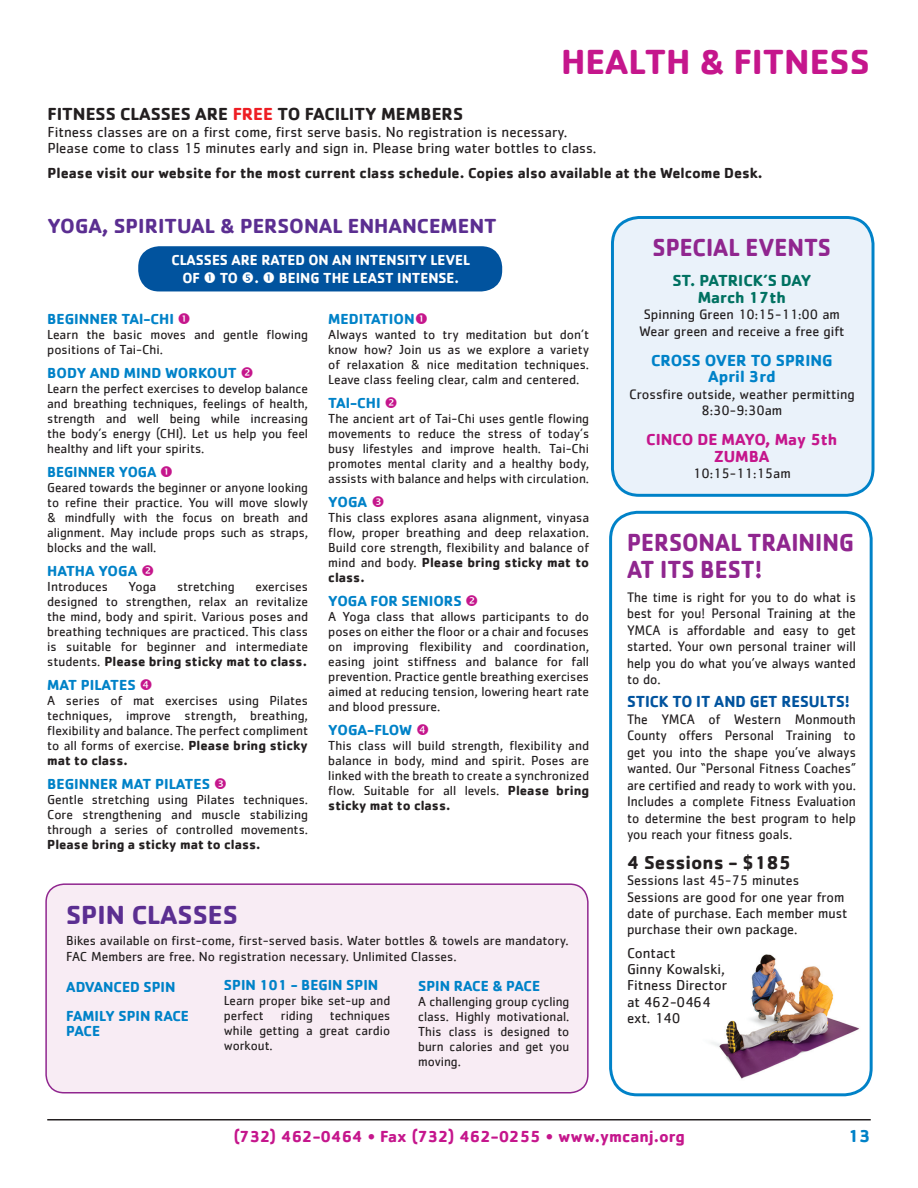
<style>
.page{position:relative;width:918px;height:1188px;background:#fff}
.page>*{position:absolute;margin:0;border:0;box-sizing:border-box;transform-origin:0 0}
.t1{font:700 36px "Cachet";color:#c5168c}
.t2{font:700 27px "Cachet";color:#5b2e91}
.t3{font:700 25.5px/27px "Cachet";color:#90268f;scale:.92 1}
.t4{font:700 21px "Cachet";color:#5b2e91}
.t5{font:700 19.35px "Cachet";color:#231f20}
.t6{font:700 18px "Cachet";color:#231f20}
.t7{font:700 18px "Cachet";color:#0082c8}
.t8{font:700 16.5px "Cachet";color:#c5168c}
.t9{font:700 16.5px/16.5px "Cachet";color:#0082c8;text-align:center}
.t10{font:700 16.5px/16.5px "Cachet";color:#007161;text-align:center}
.t11{font:700 16.5px "Cachet";color:#01539e;scale:.95 1}
.t12{font:700 15px/15px "Cachet";color:#0082c8}
.t13{font:15px "Cachet";color:#231f20}
.t14{font:700 15px "Cachet";color:#231f20}
.t15{font:700 15px/18px "Cachet";color:#fff;scale:.96 1}
.t16{font:14.85px "Cachet";color:#231f20}
.t17{font:14.4px/16.4px "Cachet";color:#231f20}
.t18{font:14.25px/16.5px "Cachet";color:#231f20;text-align:justify;scale:.95 1}
.t19{font:14.25px "Cachet";color:#231f20}
.t20{font:13.5px/15px "Cachet";color:#231f20;text-align:justify}
.s1{color:#ee1d23}
.s2{font-weight:700}
</style>
<div class="page">
<hr style="left:47px;top:1119px;width:824px;height:1px;background:#231f20">
<img style="left:711px;top:954px;width:148px;height:125px">
<div style="left:46px;top:884px;width:542px;height:209px;background:#f8ecf4;border-radius:18px"></div>
<div style="left:45px;top:883px;width:544px;height:211px;border:2px solid #90268f;border-radius:18px"></div>
<div style="left:138px;top:246px;width:364px;height:45px;background:#01539e;border-radius:21px"></div>
<div style="left:609px;top:511px;width:264px;height:585px;border:3px solid #0082c8;border-radius:27px"></div>
<div style="left:612px;top:217px;width:261px;height:278px;background:#eaf2fa;border-radius:27px"></div>
<div style="left:611px;top:216px;width:264px;height:281px;border:3px solid #0082c8;border-radius:27px"></div>
<p class="t1" style="left:561px;top:38px;width:310px">HEALTH &amp; FITNESS</p>
<p class="t6" style="left:48px;top:103px;width:417px">FITNESS CLASSES ARE <span class="s1">FREE</span> TO FACILITY MEMBERS</p>
<p class="t13" style="left:48px;top:123px;width:521px">Fitness classes are on a first come, first serve basis. No registration is necessary.</p>
<p class="t13" style="left:48px;top:140px;width:551px">Please come to class 15 minutes early and sign in. Please bring water bottles to class.</p>
<p class="t14" style="left:48px;top:163px;width:717px">Please visit our website for the most current class schedule. Copies also available at the Welcome Desk.</p>
<p class="t4" style="left:48px;top:212px;width:451px">YOGA, SPIRITUAL &amp; PERSONAL ENHANCEMENT</p>
<p class="t15" style="left:182px;top:251px;width:301px;text-indent:-11px">CLASSES ARE RATED ON AN INTENSITY LEVEL<br>OF</p>
<p class="t15" style="left:220px;top:269px;width:42px">TO .</p>
<p class="t15" style="left:279px;top:269px;width:189px">BEING THE LEAST INTENSE.</p>
<p class="t12" style="left:47px;top:310px;width:128px">BEGINNER TAl-CHI</p>
<p class="t20" style="left:47px;top:326px;width:262px">Learn the basic moves and gentle flowing positions of Tai-Chi.</p>
<p class="t12" style="left:47px;top:364px;width:191px">BODY AND MIND WORKOUT</p>
<p class="t20" style="left:47px;top:380px;width:262px">Learn the perfect exercises to develop balance and breathing techniques, feelings of health, strength and well being while increasing the body’s energy (CHI). Let us help you feel healthy and lift your spirits.</p>
<p class="t12" style="left:47px;top:463px;width:111px">BEGINNER YOGA</p>
<p class="t20" style="left:47px;top:479px;width:262px">Geared towards the beginner or anyone looking to refine their practice. You will move slowly &amp; mindfully with the focus on breath and alignment. May include props such as straps, blocks and the wall.</p>
<p class="t12" style="left:47px;top:562px;width:92px">HATHA YOGA</p>
<p class="t20" style="left:47px;top:578px;width:62px">Introduces</p>
<p class="t20" style="left:128px;top:578px;width:29px">Yoga</p>
<p class="t20" style="left:177px;top:578px;width:59px">stretching</p>
<p class="t20" style="left:47px;top:578px;width:262px;text-indent:208px">exercises designed to strengthen, relax an revitalize the mind, body and spirit. Various poses and breathing techniques are practiced. This class is suitable for beginner and intermediate students. <span class="s2">Please bring sticky mat to class.</span></p>
<p class="t12" style="left:47px;top:676px;width:90px">MAT PILATES</p>
<p class="t20" style="left:47px;top:692px;width:262px">A series of mat exercises using Pilates techniques, improve strength, breathing, flexibility and balance. The perfect compliment to all forms of exercise. <span class="s2">Please bring sticky mat to class.</span></p>
<p class="t12" style="left:47px;top:775px;width:164px">BEGINNER MAT PILATES</p>
<p class="t20" style="left:47px;top:791px;width:262px">Gentle stretching using Pilates techniques.<br>Core strengthening and muscle stabilizing through a series of controlled movements.<br><span class="s2">Please bring a sticky mat to class.</span></p>
<p class="t12" style="left:328px;top:310px;width:88px">MEDITATION</p>
<p class="t20" style="left:328px;top:326px;width:262px">Always wanted to try meditation but don’t know how? Join us as we explore a variety of relaxation &amp; nice meditation techniques.<br>Leave class feeling clear, calm and centered.</p>
<p class="t12" style="left:328px;top:394px;width:54px">TAl-CHI</p>
<p class="t20" style="left:328px;top:410px;width:262px">The ancient art of Tai-Chi uses gentle flowing movements to reduce the stress of today’s busy lifestyles and improve health. Tai-Chi promotes mental clarity and a healthy body, assists with balance and helps with circulation.</p>
<p class="t12" style="left:328px;top:493px;width:40px">YOGA</p>
<p class="t20" style="left:328px;top:509px;width:262px">This class explores asana alignment, vinyasa flow, proper breathing and deep relaxation.<br>Build core strength, flexibility and balance of mind and body. <span class="s2">Please bring sticky mat to class.</span></p>
<p class="t12" style="left:328px;top:592px;width:135px">YOGA FOR SENIORS</p>
<p class="t20" style="left:328px;top:608px;width:262px">A Yoga class that allows participants to do poses on either the floor or a chair and focuses on improving flexibility and coordination, easing joint stiffness and balance for fall prevention. Practice gentle breathing exercises aimed at reducing tension, lowering heart rate and blood pressure.</p>
<p class="t12" style="left:328px;top:721px;width:86px">YOGA-FLOW</p>
<p class="t20" style="left:328px;top:737px;width:262px">This class will build strength, flexibility and balance in body, mind and spirit. Poses are linked with the breath to create a synchronized flow. Suitable for all levels. <span class="s2">Please bring sticky mat to class.</span></p>
<p class="t2" style="left:66px;top:897px;width:173px">SPIN CLASSES</p>
<p class="t20" style="left:66px;top:932px;width:504px;line-height:16.2px">Bikes available on first-come, first-served basis. Water bottles &amp; towels are mandatory.<br>FAC Members are free. No registration necessary. Unlimited Classes.</p>
<p class="t12" style="left:66px;top:979px;width:111px">ADVANCED SPIN</p>
<p class="t12" style="left:66px;top:1008px;width:124px">FAMILY SPIN RACE<br>PACE</p>
<p class="t12" style="left:224px;top:977px;width:156px">SPIN 101 - BEGIN SPIN</p>
<p class="t20" style="left:224px;top:993px;width:168px">Learn proper bike set-up and perfect</p>
<p class="t20" style="left:224px;top:1008px;width:168px;text-indent:106px">techniques while getting a great cardio workout.</p>
<p class="t20" style="left:281px;top:1008px;width:33px">riding</p>
<p class="t12" style="left:418px;top:978px;width:124px">SPIN RACE &amp; PACE</p>
<p class="t20" style="left:418px;top:994px;width:153px">A challenging group cycling class. Highly motivational.<br>This class is designed to burn calories and get you moving.</p>
<p class="t3" style="left:653px;top:233px;width:196px">SPECIAL EVENTS</p>
<p class="t10" style="left:672px;top:272px;width:140px">ST. PATRICK’S DAY<br>March 17th</p>
<p class="t19" style="left:644px;top:306px;width:198px">Spinning Green 10:15-11:00 am</p>
<p class="t19" style="left:639px;top:323px;width:207px">Wear green and receive a free gift</p>
<p class="t9" style="left:651px;top:352px;width:183px">CROSS OVER TO SPRING<br>April 3rd</p>
<p class="t19" style="left:629px;top:386px;width:227px">Crossfire outside, weather permitting</p>
<p class="t19" style="left:701px;top:402px;width:82px">8:30-9:30am</p>
<p class="t8" style="left:646px;top:429px;width:193px">CINCO DE MAYO, May 5th</p>
<p class="t8" style="left:714px;top:446px;width:57px">ZUMBA</p>
<p class="t19" style="left:693px;top:465px;width:99px">10:15-11:15am</p>
<p class="t3" style="left:627px;top:528px;width:248px">PERSONAL TRAINING<br>AT ITS BEST!</p>
<p class="t18" style="left:627px;top:588px;width:242px">The time is right for you to do what is best for you! Personal Training at the YMCA is affordable and easy to get started. Your own personal trainer will help you do what you’ve always wanted to do.</p>
<p class="t11" style="left:627px;top:691px;width:236px">STICK TO IT AND GET RESULTS!</p>
<p class="t18" style="left:627px;top:710px;width:242px">The YMCA of Western Monmouth County offers Personal Training to get you into the shape you’ve always wanted. Our “Personal Fitness Coaches” are certified and ready to work with you.<br>Includes a complete Fitness Evaluation to determine the best program to help you reach your fitness goals.</p>
<p class="t5" style="left:627px;top:850px;width:166px">4 Sessions - $185</p>
<p class="t17" style="left:627px;top:872px;width:174px">Sessions last 45-75 minutes</p>
<p class="t17" style="left:627px;top:889px;width:222px">Sessions are good for one year from date of purchase. Each member must purchase their own package.</p>
<p class="t16" style="left:627px;top:944px;width:50px">Contact</p>
<p class="t16" style="left:627px;top:960px;width:99px">Ginny Kowalski,</p>
<p class="t16" style="left:627px;top:977px;width:102px">Fitness Director</p>
<p class="t16" style="left:627px;top:993px;width:85px">at 462-0464</p>
<p class="t16" style="left:627px;top:1009px;width:55px">ext. 140</p>
<p class="t8" style="left:234px;top:1126px;width:453px">(732) 462-0464 • Fax (732) 462-0255 • www.ymcanj.org</p>
<h3 class="t7" style="left:848px;top:1124px;width:24px">13</h3>
</div>
